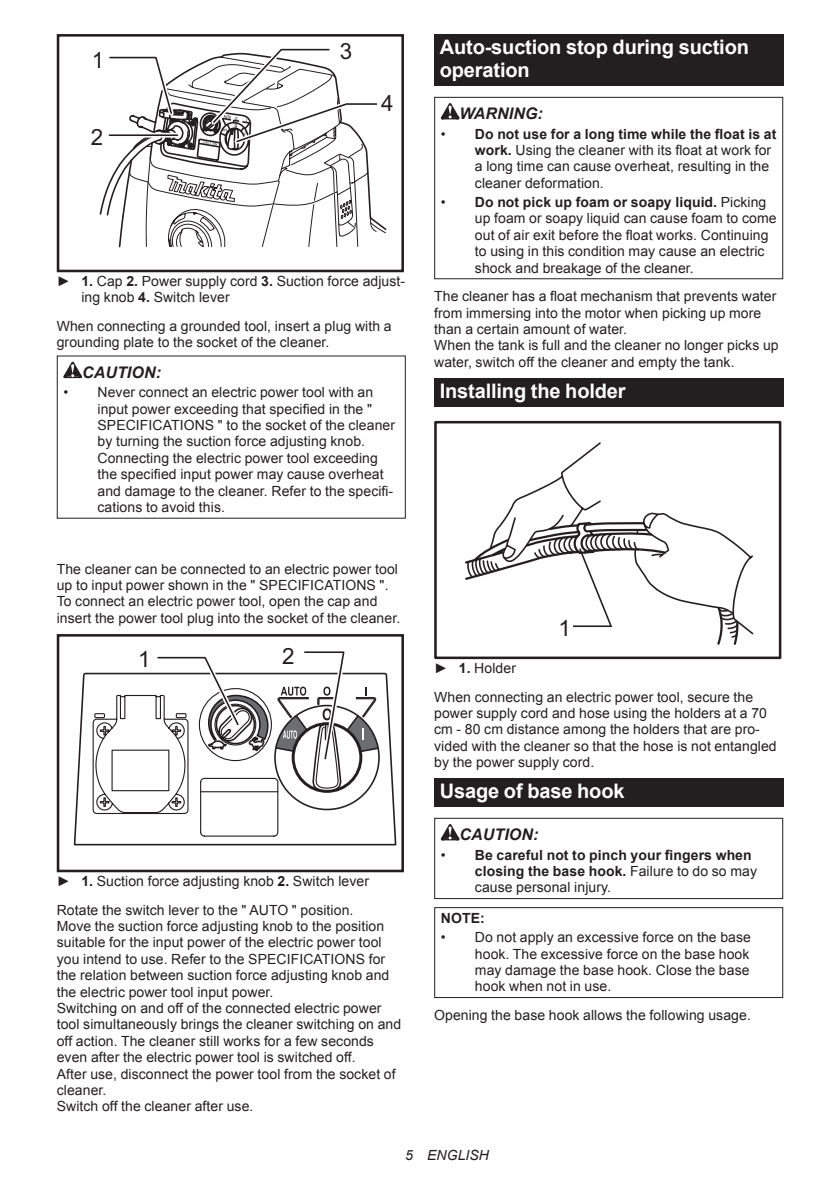
<style>
.page{position:relative;width:840px;height:1191px;background:#fff}
.page>*{position:absolute;margin:0;border:0;box-sizing:border-box;transform-origin:0 0}
.t1{font:22.4px "Arial";color:#231f20}
.t2{font:700 20px/23.4px "Arial";letter-spacing:-.01em;color:#fff}
.t3{font:italic 700 16px "Arial";letter-spacing:.005em;color:#231f20}
.t4{font:14px/16.4px "Arial";letter-spacing:.005em;color:#231f20}
.t5{font:700 14px/16.4px "Arial";letter-spacing:.005em;color:#231f20}
.t6{font:italic 14px "Arial";letter-spacing:.005em;color:#231f20}
.s1{font-weight:700}
.s2{font-weight:400}
</style>
<div class="page">
<div style="left:57px;top:34px;width:347px;height:238px;border:3px solid #231f20"></div>
<svg style="left:99px;top:48px;width:288px;height:200px"></svg>
<svg style="left:63px;top:362px;width:19px;height:16px"></svg>
<svg style="left:73px;top:672px;width:324px;height:174px"></svg>
<div style="left:57px;top:634px;width:347px;height:238px;border:3px solid #231f20"></div>
<svg style="left:92px;top:651px;width:288px;height:186px"></svg>
<div style="left:434px;top:34px;width:348px;height:52px;background:#231f20"></div>
<svg style="left:440px;top:103px;width:19px;height:16px"></svg>
<div style="left:434px;top:97px;width:348px;height:182px;border:1px solid #231f20"></div>
<div style="left:434px;top:378px;width:348px;height:29px;background:#231f20"></div>
<svg style="left:506px;top:442px;width:248px;height:193px"></svg>
<div style="left:434px;top:421px;width:347px;height:238px;border:3px solid #231f20"></div>
<svg style="left:465px;top:516px;width:274px;height:129px"></svg>
<div style="left:434px;top:778px;width:348px;height:29px;background:#231f20"></div>
<svg style="left:440px;top:824px;width:19px;height:16px"></svg>
<div style="left:434px;top:818px;width:348px;height:81px;border:1px solid #231f20"></div>
<div style="left:434px;top:907px;width:348px;height:91px;border:1px solid #231f20"></div>
<h1 class="t1" style="left:92px;top:45px;width:14px">1</h1>
<h1 class="t1" style="left:91px;top:123px;width:14px">2</h1>
<h1 class="t1" style="left:339px;top:37px;width:14px">3</h1>
<h1 class="t1" style="left:381px;top:89px;width:14px">4</h1>
<p class="t4" style="left:81px;top:273px;width:325px;text-indent:-25px">► <span class="s1">1.</span> Cap <span class="s1">2.</span> Power supply cord <span class="s1">3.</span> Suction force adjust&shy;ing knob <span class="s1">4.</span> Switch lever</p>
<p class="t4" style="left:57px;top:318px;width:336px">When connecting a grounded tool, insert a plug with a grounding plate to the socket of the cleaner.</p>
<p class="t3" style="left:82px;top:362px;width:80px">CAUTION:</p>
<p class="t4" style="left:97px;top:384px;width:299px;text-indent:-34px">• Never connect an electric power tool with an input power exceeding that specified in the " SPECIFICATIONS " to the socket of the cleaner by turning the suction force adjusting knob.<br>Connecting the electric power tool exceeding the specified input power may cause overheat and damage to the cleaner. Refer to the specifi&shy;cations to avoid this.</p>
<p class="t4" style="left:57px;top:560px;width:345px">The cleaner can be connected to an electric power tool up to input power shown in the " SPECIFICATIONS ".<br>To connect an electric power tool, open the cap and insert the power tool plug into the socket of the cleaner.</p>
<h1 class="t1" style="left:138px;top:644px;width:14px">1</h1>
<h1 class="t1" style="left:282px;top:641px;width:14px">2</h1>
<p class="t4" style="left:57px;top:866px;width:313px;line-height:28.8px">► <span class="s1">1.</span> Suction force adjusting knob <span class="s1">2.</span> Switch lever<br>Rotate the switch lever to the " AUTO " position.</p>
<p class="t4" style="left:57px;top:918px;width:346px">Move the suction force adjusting knob to the position suitable for the input power of the electric power tool you intend to use. Refer to the SPECIFICATIONS for the relation between suction force adjusting knob and the electric power tool input power.<br>Switching on and off of the connected electric power tool simultaneously brings the cleaner switching on and off action. The cleaner still works for a few seconds even after the electric power tool is switched off.<br>After use, disconnect the power tool from the socket of cleaner.<br>Switch off the cleaner after use.</p>
<h2 class="t2" style="left:439px;top:36px;width:310px">Auto-suction stop during suction operation</h2>
<p class="t3" style="left:459px;top:103px;width:85px">WARNING:</p>
<p class="t4" style="left:474px;top:126px;width:303px;text-indent:-34px">• <span class="s1">Do not use for a long time while the float is at work.</span> Using the cleaner with its float at work for a long time can cause overheat, resulting in the cleaner deformation.</p>
<p class="t4" style="left:474px;top:194px;width:303px;text-indent:-34px">• <span class="s1">Do not pick up foam or soapy liquid.</span> Picking up foam or soapy liquid can cause foam to come out of air exit before the float works. Continuing to using in this condition may cause an electric shock and breakage of the cleaner.</p>
<p class="t4" style="left:434px;top:288px;width:346px">The cleaner has a float mechanism that prevents water from immersing into the motor when picking up more than a certain amount of water.<br>When the tank is full and the cleaner no longer picks up water, switch off the cleaner and empty the tank.</p>
<h2 class="t2" style="left:439px;top:380px;width:187px">Installing the holder</h2>
<h1 class="t1" style="left:558px;top:613px;width:14px">1</h1>
<p class="t4" style="left:434px;top:653px;width:320px;line-height:28.8px">► <span class="s1">1.</span> Holder<br>When connecting an electric power tool, secure the</p>
<p class="t4" style="left:434px;top:705px;width:344px">power supply cord and hose using the holders at a 70 cm - 80 cm distance among the holders that are pro&shy;vided with the cleaner so that the hose is not entangled by the power supply cord.</p>
<h2 class="t2" style="left:439px;top:780px;width:186px">Usage of base hook</h2>
<p class="t3" style="left:459px;top:824px;width:80px">CAUTION:</p>
<p class="t5" style="left:474px;top:847px;width:283px;text-indent:-34px"><span class="s2">•</span> Be careful not to pinch your fingers when closing the base hook. <span class="s2">Failure to do so may cause personal injury.</span></p>
<p class="t5" style="left:440px;top:910px;width:45px">NOTE:</p>
<p class="t4" style="left:474px;top:929px;width:277px;text-align:justify;text-indent:-34px">• Do not apply an excessive force on the base hook. The excessive force on the base hook may damage the base hook. Close the base hook when not in use.</p>
<p class="t4" style="left:434px;top:1007px;width:318px">Opening the base hook allows the following usage.</p>
<p class="t6" style="left:405px;top:1146px;width:85px">5 ENGLISH</p>
</div>
